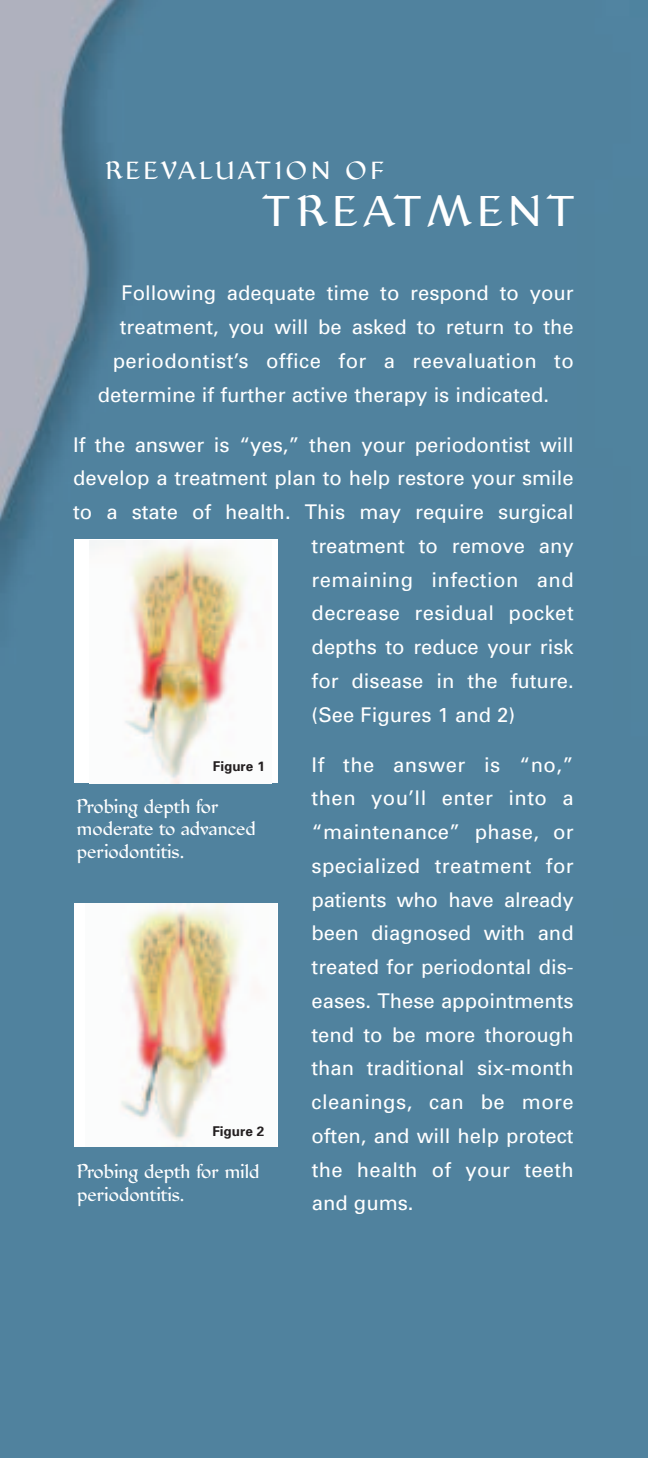
<style>
.page{position:relative;width:648px;height:1458px;background:#50829e}
.page>*{position:absolute;margin:0;border:0;box-sizing:border-box;transform-origin:0 0}
.t1{font:300 45px "Jubilee";letter-spacing:.15em;color:#fff}
.t2{font:300 25.88px "Jubilee";letter-spacing:.15em;color:#fff}
.t3{font:20.25px/33.8px "Univers";color:#fff;text-align:justify}
.t4{font:20.25px "Univers";letter-spacing:.02em;color:#fff}
.t5{font:300 20.25px/22.5px "Jubilee";color:#fff}
.t6{font:700 13.5px "Univers";color:#231f20}
</style>
<div class="page">
<div style="left:74px;top:540px;width:204px;height:243px;background:#fff"></div>
<img style="left:89px;top:540px;width:157px;height:243px">
<div style="left:74px;top:903px;width:204px;height:244px;background:#fff"></div>
<img style="left:121px;top:903px;width:121px;height:244px">
<p class="t2" style="left:106px;top:161px;width:280px">REEVALUATION OF</p>
<h1 class="t1" style="left:264px;top:195px;width:313px">TREATMENT</h1>
<p class="t3" style="left:122px;top:278px;width:454px">Following adequate time to respond to your</p>
<p class="t3" style="left:120px;top:312px;width:455px">treatment, you will be asked to return to the</p>
<p class="t4" style="left:113px;top:353px;width:463px">periodontist’s office for a reevaluation to</p>
<p class="t3" style="left:98px;top:379px;width:453px">determine if further active therapy is indicated.</p>
<p class="t3" style="left:73px;top:429px;width:502px">If the answer is “yes,” then your periodontist will</p>
<p class="t3" style="left:73px;top:463px;width:502px">develop a treatment plan to help restore your smile</p>
<p class="t3" style="left:73px;top:497px;width:502px">to a state of health. This may require surgical</p>
<p class="t3" style="left:312px;top:531px;width:264px">treatment to remove any</p>
<p class="t4" style="left:312px;top:572px;width:264px">remaining infection and</p>
<p class="t4" style="left:312px;top:606px;width:264px">decrease residual pocket</p>
<p class="t3" style="left:312px;top:632px;width:264px">depths to reduce your risk</p>
<p class="t3" style="left:312px;top:666px;width:264px">for disease in the future.</p>
<p class="t3" style="left:312px;top:699px;width:205px">(See Figures 1 and 2)</p>
<p class="t3" style="left:312px;top:749px;width:264px">If the answer is “no,” then you’ll enter into a “maintenance” phase, or specialized treatment for patients who have already been diagnosed with and treated for periodontal dis&shy;eases. These appointments tend to be more thorough than traditional six-month cleanings, can be more often, and will help protect the health of your teeth and gums.</p>
<p class="t6" style="left:213px;top:762px;width:54px">Figure 1</p>
<p class="t5" style="left:77px;top:797px;width:180px">Probing depth for moderate to advanced periodontitis.</p>
<p class="t6" style="left:212px;top:1126px;width:54px">Figure 2</p>
<p class="t5" style="left:77px;top:1162px;width:184px">Probing depth for mild periodontitis.</p>
</div>
